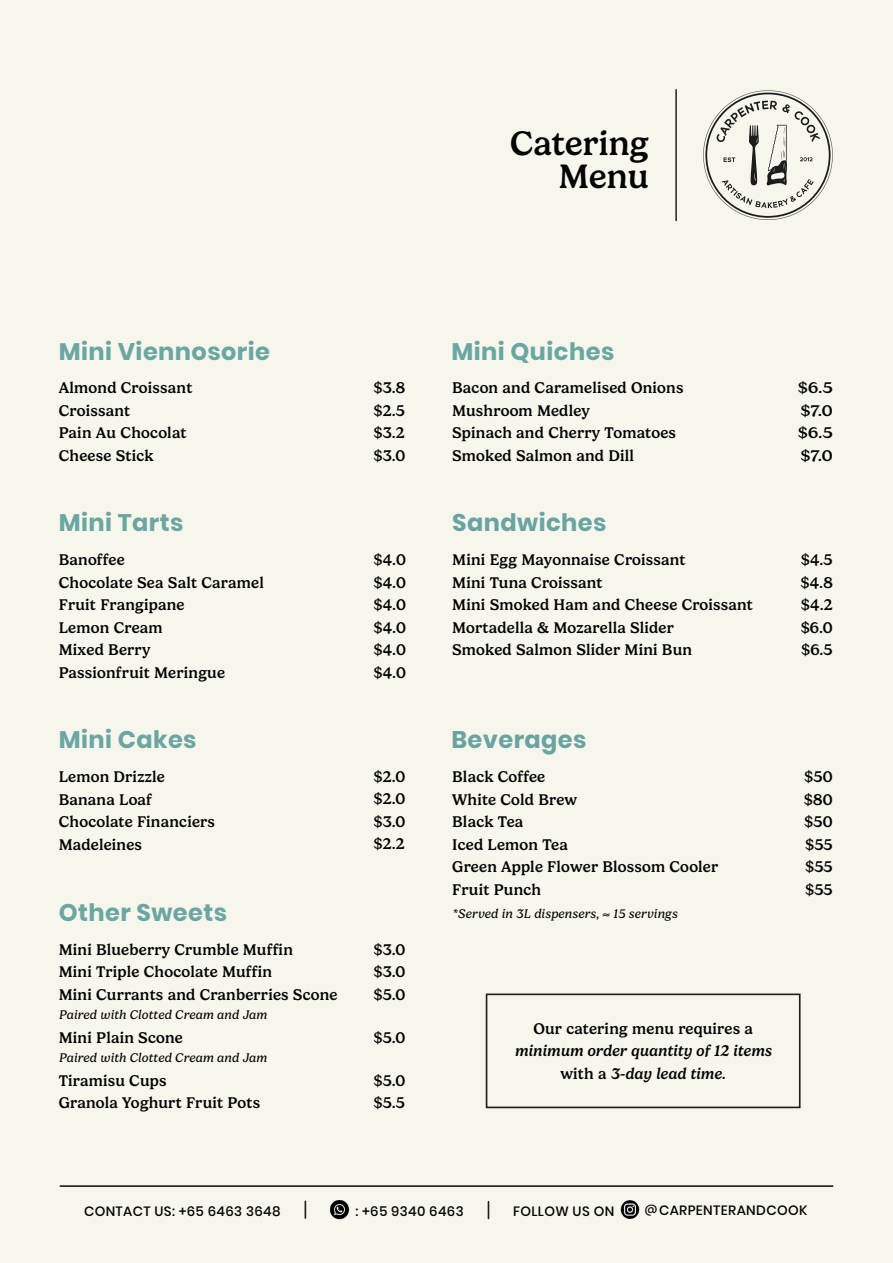
<style>
.page{position:relative;width:893px;height:1263px;background:#f6f6ed}
.page>*{position:absolute;margin:0;border:0;box-sizing:border-box;transform-origin:0 0}
.t1{font:500 34.5px "Gelica";letter-spacing:.005em;color:#040503}
.t2{font:700 24px "Poppins";letter-spacing:.02em;color:#6ca6a2}
.t3{font:700 24px "Poppins";letter-spacing:.02em;color:#69a4a2}
.t4{font:700 24px "Poppins";letter-spacing:.02em;color:#6aa4a1}
.t5{font:500 15.75px/22.5px "Gelica";letter-spacing:.01em;color:#040503}
.t6{font:italic 500 15.75px "Gelica";letter-spacing:.01em;color:#040503}
.t7{font:500 15.75px "Gelica";letter-spacing:.01em;color:#040503;scale:1.1 1}
.t8{font:500 13.5px "Poppins";letter-spacing:.025em;color:#040503}
.t9{font:italic 12.75px "Gelica";letter-spacing:.02em;color:#040503}
.t10{font:500 10.5px "Poppins";color:#040503}
.s1{font-style:normal}
</style>
<div class="page">
<hr style="left:60px;top:1185px;width:773px;height:2px;background:#231f20">
<hr style="left:675px;top:90px;width:2px;height:131px;background:#231f20">
<svg style="left:703px;top:90px;width:130px;height:130px"></svg>
<div style="left:486px;top:993px;width:315px;height:115px;border:2px solid #231f20"></div>
<svg style="left:488px;top:1202px;width:1px;height:16px"></svg>
<svg style="left:305px;top:1201px;width:1px;height:17px"></svg>
<img style="left:621px;top:1200px;width:18px;height:19px">
<img style="left:330px;top:1200px;width:19px;height:19px">
<p class="t1" style="left:510px;top:124px;width:140px">Catering</p>
<p class="t1" style="left:559px;top:157px;width:92px">Menu</p>
<p class="t2" style="left:59px;top:337px;width:213px">Mini Viennosorie</p>
<p class="t5" style="left:59px;top:377px;width:135px">Almond Croissant</p>
<p class="t5" style="left:59px;top:399px;width:73px">Croissant</p>
<p class="t5" style="left:59px;top:422px;width:129px">Pain Au Chocolat</p>
<p class="t5" style="left:59px;top:444px;width:96px">Cheese Stick</p>
<p class="t2" style="left:59px;top:509px;width:126px">Mini Tarts</p>
<p class="t5" style="left:59px;top:549px;width:68px">Banoffee</p>
<p class="t5" style="left:59px;top:571px;width:207px">Chocolate Sea Salt Caramel</p>
<p class="t5" style="left:59px;top:594px;width:127px">Fruit Frangipane</p>
<p class="t5" style="left:59px;top:616px;width:105px">Lemon Cream</p>
<p class="t5" style="left:59px;top:639px;width:93px">Mixed Berry</p>
<p class="t5" style="left:59px;top:661px;width:168px">Passionfruit Meringue</p>
<p class="t2" style="left:59px;top:726px;width:139px">Mini Cakes</p>
<p class="t5" style="left:59px;top:765px;width:108px">Lemon Drizzle</p>
<p class="t5" style="left:59px;top:788px;width:95px">Banana Loaf</p>
<p class="t5" style="left:59px;top:810px;width:158px">Chocolate Financiers</p>
<p class="t5" style="left:59px;top:833px;width:85px">Madeleines</p>
<p class="t2" style="left:59px;top:898px;width:170px">Other Sweets</p>
<p class="t5" style="left:59px;top:938px;width:236px">Mini Blueberry Crumble Muffin</p>
<p class="t5" style="left:59px;top:961px;width:215px">Mini Triple Chocolate Muffin</p>
<p class="t5" style="left:59px;top:983px;width:280px">Mini Currants and Cranberries Scone</p>
<p class="t5" style="left:59px;top:1026px;width:126px">Mini Plain Scone</p>
<p class="t5" style="left:59px;top:1069px;width:109px">Tiramisu Cups</p>
<p class="t5" style="left:59px;top:1092px;width:203px">Granola Yoghurt Fruit Pots</p>
<p class="t9" style="left:59px;top:1007px;width:210px">Paired with Clotted Cream and Jam</p>
<p class="t9" style="left:59px;top:1050px;width:210px">Paired with Clotted Cream and Jam</p>
<p class="t5" style="left:373px;top:377px;width:33px">$3.8</p>
<p class="t5" style="left:373px;top:399px;width:33px">$2.5</p>
<p class="t5" style="left:373px;top:422px;width:33px">$3.2</p>
<p class="t5" style="left:373px;top:444px;width:33px">$3.0</p>
<p class="t5" style="left:373px;top:549px;width:34px">$4.0</p>
<p class="t5" style="left:373px;top:571px;width:34px">$4.0</p>
<p class="t5" style="left:373px;top:594px;width:34px">$4.0</p>
<p class="t5" style="left:373px;top:616px;width:34px">$4.0</p>
<p class="t5" style="left:373px;top:639px;width:34px">$4.0 $4.0</p>
<p class="t5" style="left:373px;top:765px;width:33px">$2.0</p>
<p class="t5" style="left:373px;top:788px;width:33px">$2.0</p>
<p class="t5" style="left:373px;top:810px;width:33px">$3.0</p>
<p class="t5" style="left:373px;top:833px;width:33px">$2.2</p>
<p class="t5" style="left:373px;top:938px;width:33px">$3.0</p>
<p class="t5" style="left:373px;top:961px;width:33px">$3.0</p>
<p class="t5" style="left:373px;top:983px;width:33px">$5.0</p>
<p class="t5" style="left:373px;top:1026px;width:33px">$5.0</p>
<p class="t5" style="left:373px;top:1069px;width:33px">$5.0</p>
<p class="t5" style="left:373px;top:1092px;width:33px">$5.5</p>
<p class="t2" style="left:452px;top:337px;width:164px">Mini Quiches</p>
<p class="t5" style="left:452px;top:377px;width:233px">Bacon and Caramelised Onions</p>
<p class="t5" style="left:452px;top:399px;width:139px">Mushroom Medley</p>
<p class="t5" style="left:452px;top:422px;width:225px">Spinach and Cherry Tomatoes</p>
<p class="t5" style="left:452px;top:444px;width:183px">Smoked Salmon and Dill</p>
<p class="t3" style="left:452px;top:509px;width:156px">Sandwiches</p>
<p class="t5" style="left:452px;top:549px;width:235px">Mini Egg Mayonnaise Croissant</p>
<p class="t5" style="left:452px;top:571px;width:152px">Mini Tuna Croissant</p>
<p class="t5" style="left:452px;top:594px;width:302px">Mini Smoked Ham and Cheese Croissant</p>
<p class="t5" style="left:452px;top:616px;width:223px">Mortadella &amp; Mozarella Slider</p>
<p class="t5" style="left:452px;top:639px;width:241px">Smoked Salmon Slider Mini Bun</p>
<p class="t4" style="left:451px;top:726px;width:137px">Beverages</p>
<p class="t5" style="left:452px;top:765px;width:94px">Black Coffee</p>
<p class="t5" style="left:452px;top:788px;width:126px">White Cold Brew</p>
<p class="t5" style="left:452px;top:810px;width:73px">Black Tea</p>
<p class="t5" style="left:452px;top:833px;width:117px">Iced Lemon Tea</p>
<p class="t5" style="left:452px;top:855px;width:268px">Green Apple Flower Blossom Cooler</p>
<p class="t5" style="left:452px;top:878px;width:90px">Fruit Punch</p>
<p class="t9" style="left:452px;top:906px;width:227px">*Served in 3L dispensers, ≈ 15 servings</p>
<p class="t7" style="left:798px;top:379px;width:33px">$6.5</p>
<p class="t7" style="left:800px;top:402px;width:31px">$7.0</p>
<p class="t7" style="left:798px;top:424px;width:33px">$6.5</p>
<p class="t7" style="left:800px;top:447px;width:31px">$7.0</p>
<p class="t5" style="left:801px;top:549px;width:34px">$4.5</p>
<p class="t5" style="left:800px;top:571px;width:34px">$4.8</p>
<p class="t5" style="left:801px;top:594px;width:33px">$4.2</p>
<p class="t5" style="left:801px;top:616px;width:34px">$6.0</p>
<p class="t5" style="left:801px;top:639px;width:33px">$6.5</p>
<p class="t5" style="left:804px;top:765px;width:30px">$50</p>
<p class="t5" style="left:804px;top:788px;width:30px">$80</p>
<p class="t5" style="left:804px;top:810px;width:30px">$50</p>
<p class="t5" style="left:805px;top:833px;width:29px">$55</p>
<p class="t5" style="left:805px;top:855px;width:29px">$55</p>
<p class="t5" style="left:805px;top:878px;width:29px">$55</p>
<p class="t5" style="left:533px;top:1017px;width:221px">Our catering menu requires a</p>
<p class="t6" style="left:515px;top:1042px;width:258px">minimum order quantity of 12 items</p>
<p class="t6" style="left:560px;top:1064px;width:167px"><span class="s1">with a</span> 3-day lead time<span class="s1">.</span></p>
<p class="t8" style="left:84px;top:1203px;width:198px">CONTACT US: +65 6463 3648</p>
<p class="t8" style="left:355px;top:1203px;width:110px">: +65 9340 6463</p>
<p class="t8" style="left:513px;top:1203px;width:102px">FOLLOW US ON</p>
<p class="t10" style="left:645px;top:1204px;width:14px">@</p>
<p class="t8" style="left:659px;top:1202px;width:150px">CARPENTERANDCOOK</p>
</div>
